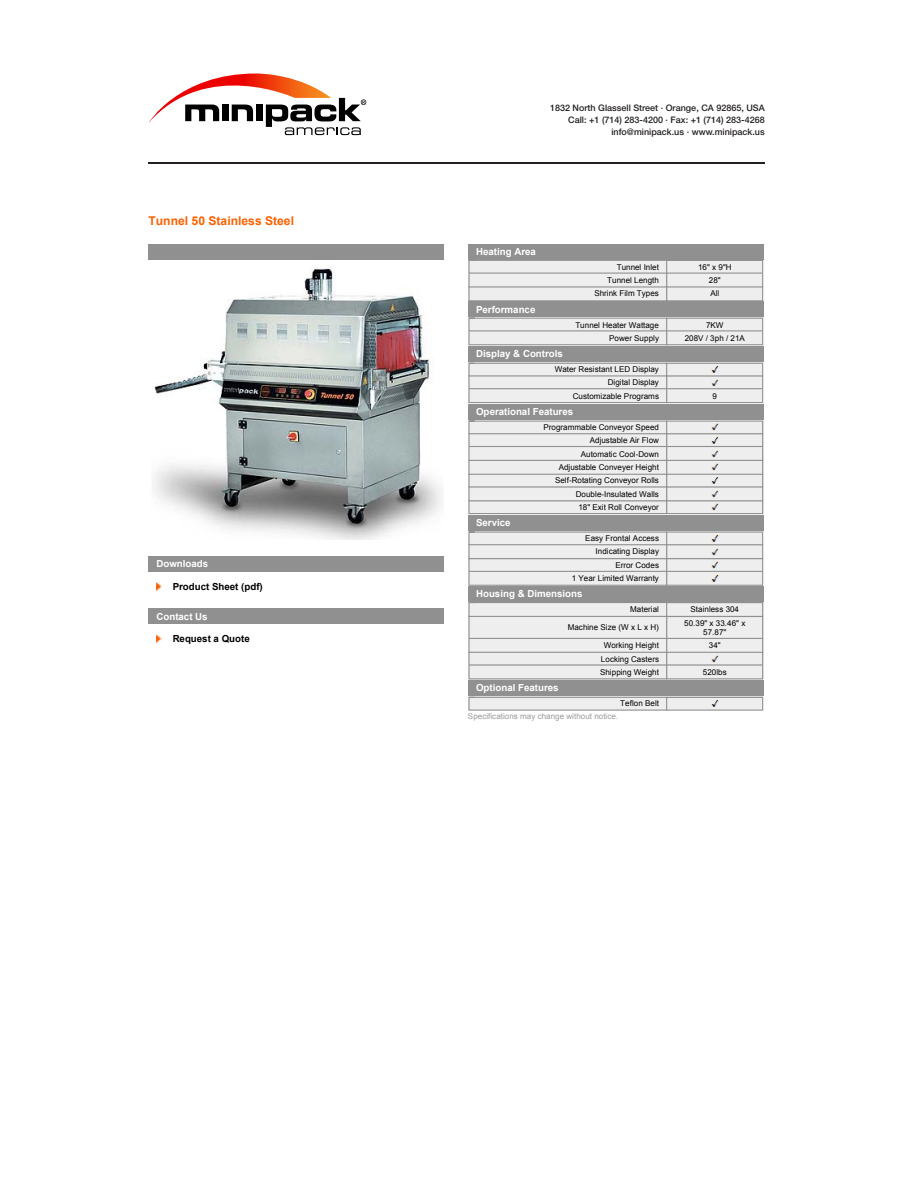
<style>
.page{position:relative;width:918px;height:1188px;background:#fff}
.page>*{position:absolute;margin:0;border:0;box-sizing:border-box;transform-origin:0 0}
.t1{font:700 12.15px "Arial";color:#fb6100}
.t2{font:700 11.25px "Arial";color:#272f38}
.t3{font:700 9.75px "Arial";color:#fff}
.t4{font:700 9.75px "Arial";color:#000}
.t5{font:500 9px/12px "Helvetica Neue LT Std";color:#231f20;text-align:right}
.t6{font:8.1px/13.4px "Arial";letter-spacing:.005em;color:#000;text-align:right}
.t7{font:8.1px "Arial";letter-spacing:.005em;color:#9a9a9a}
</style>
<div class="page">
<hr style="left:148px;top:163px;width:617px;height:1px;background:#231f20">
<svg style="left:148px;top:73px;width:218px;height:62px"></svg>
<div style="left:148px;top:244px;width:296px;height:15px;background:#909090"></div>
<div style="left:148px;top:556px;width:296px;height:16px;background:#909090"></div>
<div style="left:148px;top:609px;width:296px;height:15px;background:#909090"></div>
<div style="left:468px;top:244px;width:295px;height:15px;background:#909090"></div>
<div style="left:468px;top:302px;width:295px;height:15px;background:#909090"></div>
<div style="left:468px;top:346px;width:295px;height:16px;background:#909090"></div>
<div style="left:468px;top:404px;width:295px;height:15px;background:#909090"></div>
<div style="left:468px;top:515px;width:295px;height:15px;background:#909090"></div>
<div style="left:468px;top:586px;width:295px;height:16px;background:#909090"></div>
<div style="left:468px;top:680px;width:295px;height:15px;background:#909090"></div>
<img style="left:153px;top:268px;width:290px;height:272px">
<img style="left:156px;top:582px;width:6px;height:8px">
<img style="left:156px;top:634px;width:6px;height:8px">
<svg style="left:468px;top:259px;width:295px;height:42px;background:#e2e2e2"></svg>
<svg style="left:468px;top:317px;width:295px;height:28px;background:#e3e3e3"></svg>
<svg style="left:468px;top:362px;width:295px;height:41px;background:#e2e2e2"></svg>
<svg style="left:468px;top:420px;width:295px;height:94px;background:#e3e3e3"></svg>
<svg style="left:468px;top:531px;width:295px;height:55px;background:#e2e2e2"></svg>
<svg style="left:468px;top:602px;width:295px;height:77px;background:#e5e5e5"></svg>
<svg style="left:468px;top:696px;width:295px;height:15px;background:#dedede"></svg>
<h1 class="t1" style="left:148px;top:212px;width:147px">Tunnel 50 Stainless Steel</h1>
<p class="t3" style="left:156px;top:557px;width:53px">Downloads</p>
<p class="t4" style="left:173px;top:580px;width:92px">Product Sheet (pdf)</p>
<p class="t3" style="left:156px;top:609px;width:53px">Contact Us</p>
<p class="t4" style="left:173px;top:632px;width:79px">Request a Quote</p>
<p class="t5" style="left:550px;top:102px;width:216px">1832 North Glassell Street · Orange, CA 92865, USA<br>Call: +1 (714) 283-4200 · Fax: +1 (714) 283-4268 info@minipack.us · www.minipack.us</p>
<h2 class="t2" style="left:591px;top:104px;width:174px">Packaging Machines &amp; Systems</h2>
<p class="t3" style="left:476px;top:244px;width:61px">Heating Area</p>
<p class="t3" style="left:476px;top:302px;width:61px">Performance</p>
<p class="t6" style="left:617px;top:260px;width:44px">Tunnel Inlet</p>
<p class="t6" style="left:698px;top:260px;width:35px">16" x 9"H</p>
<p class="t6" style="left:607px;top:274px;width:53px">Tunnel Length</p>
<p class="t6" style="left:709px;top:274px;width:13px">28"</p>
<p class="t6" style="left:594px;top:287px;width:66px">Shrink Film Types</p>
<p class="t6" style="left:710px;top:287px;width:10px">All</p>
<p class="t6" style="left:575px;top:318px;width:85px">Tunnel Heater Wattage</p>
<p class="t6" style="left:706px;top:318px;width:19px">7KW</p>
<p class="t6" style="left:609px;top:331px;width:51px">Power Supply</p>
<p class="t6" style="left:685px;top:331px;width:62px">208V / 3ph / 21A</p>
<p class="t3" style="left:476px;top:347px;width:88px">Display &amp; Controls</p>
<p class="t6" style="left:555px;top:362px;width:106px">Water Resistant LED Display<br>Digital Display<br>Customizable Programs</p>
<p class="t6" style="left:713px;top:389px;width:6px">9</p>
<p class="t3" style="left:476px;top:405px;width:99px">Operational Features</p>
<p class="t6" style="left:543px;top:420px;width:117px">Programmable Conveyor Speed<br>Adjustable Air Flow<br>Automatic Cool-Down<br>Adjustable Conveyer Height<br>Self-Rotating Conveyor Rolls<br>Double-Insulated Walls<br>18" Exit Roll Conveyor</p>
<p class="t3" style="left:476px;top:516px;width:36px">Service</p>
<p class="t6" style="left:572px;top:532px;width:89px">Easy Frontal Access<br>Indicating Display<br>Error Codes<br>1 Year Limited Warranty</p>
<p class="t3" style="left:476px;top:587px;width:108px">Housing &amp; Dimensions</p>
<p class="t6" style="left:630px;top:603px;width:30px">Material</p>
<p class="t6" style="left:691px;top:603px;width:50px">Stainless 304</p>
<p class="t6" style="left:568px;top:621px;width:93px">Machine Size (W x L x H)</p>
<p class="t6" style="left:684px;top:618px;width:63px;line-height:9.3px;text-align:center">50.39" x 33.46" x<br>57.87"</p>
<p class="t6" style="left:604px;top:639px;width:57px">Working Height</p>
<p class="t6" style="left:709px;top:639px;width:13px">34"</p>
<p class="t6" style="left:600px;top:652px;width:60px;text-align:left">Locking Casters<br>Shipping Weight</p>
<p class="t6" style="left:703px;top:665px;width:25px">520lbs</p>
<p class="t3" style="left:476px;top:681px;width:84px">Optional Features</p>
<p class="t6" style="left:620px;top:696px;width:40px">Teflon Belt</p>
<p class="t7" style="left:468px;top:710px;width:152px">Specifications may change without notice.</p>
</div>
